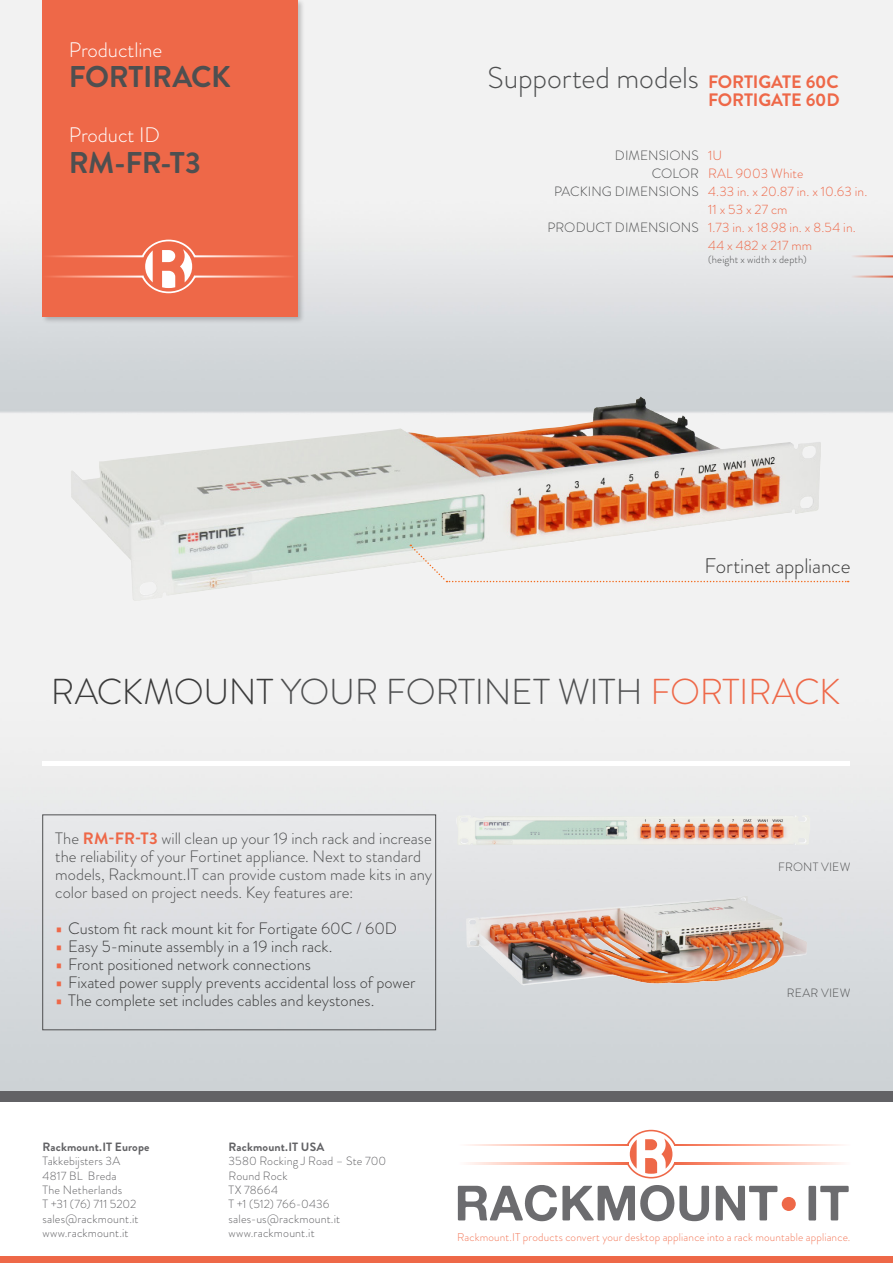
<style>
.page{position:relative;width:893px;height:1263px;background:#fff}
.page>*{position:absolute;margin:0;border:0;box-sizing:border-box;transform-origin:0 0}
.t1{font:300 36px "Brandon Grotesque";letter-spacing:-.01em;color:#4e4f50}
.t2{font:700 30px "Brandon Grotesque";letter-spacing:-.015em;color:#4e4f50}
.t3{font:300 30px "Brandon Grotesque";letter-spacing:-.005em;color:#4e4f50}
.t4{font:300 21px "Brandon Grotesque";letter-spacing:-.005em;color:#fff}
.t5{font:300 21px "Brandon Grotesque";letter-spacing:-.01em;color:#3a3a3a}
.t6{font:700 18px "Brandon Grotesque";letter-spacing:-.01em;color:#ee6848}
.t7{font:300 16.5px "Brandon Grotesque";color:#3a3a3a}
.t8{font:300 16.5px/18px "Brandon Grotesque";letter-spacing:-.005em;color:#4e4f50}
.t9{font:300 13.5px "Brandon Grotesque";letter-spacing:.005em;color:#ee6848}
.t10{font:300 13.5px "Brandon Grotesque";letter-spacing:.005em;color:#4e4f50}
.t11{font:300 12px/14.4px "Brandon Grotesque";letter-spacing:.015em;color:#626265}
.t12{font:700 12px "Brandon Grotesque";letter-spacing:.01em;color:#626265}
.t13{font:300 12px "Brandon Grotesque";letter-spacing:.015em;color:#4e4f50}
.t14{font:300 11.25px "Brandon Grotesque";letter-spacing:.015em;color:#f37859}
.t15{font:300 10.5px "Brandon Grotesque";letter-spacing:.02em;color:#4e4f50}
.s1{color:#3a3a3a}
.s2{color:#ee6848}
.s3{font-weight:700;color:#ee6848}
.s4{font-family:"Titillium";font-weight:400;color:#ee6848}
</style>
<div class="page">
<img style="left:0;top:0;width:893px;height:1090px">
<div style="left:0;top:1090px;width:893px;height:11px;background:#626265"></div>
<hr style="left:43px;top:761px;width:807px;height:4px;background:#fff">
<div style="left:0;top:1256px;width:893px;height:7px;background:#ee6848"></div>
<div style="left:41px;top:0;width:264px;height:324px;background:#231f20;opacity:.25"></div>
<div style="left:43px;top:0;width:255px;height:316px;background:#ee6848"></div>
<svg style="left:850px;top:255px;width:43px;height:2px"></svg>
<svg style="left:850px;top:276px;width:43px;height:2px"></svg>
<svg style="left:49px;top:240px;width:241px;height:53px"></svg>
<svg style="left:627px;top:1130px;width:49px;height:48px"></svg>
<svg style="left:458px;top:1185px;width:251px;height:36px"></svg>
<svg style="left:716px;top:1186px;width:61px;height:34px"></svg>
<svg style="left:808px;top:1186px;width:41px;height:34px"></svg>
<svg style="left:468px;top:1144px;width:160px;height:2px"></svg>
<svg style="left:468px;top:1162px;width:160px;height:2px"></svg>
<svg style="left:674px;top:1144px;width:168px;height:2px"></svg>
<svg style="left:674px;top:1162px;width:168px;height:2px"></svg>
<div style="left:782px;top:1197px;width:14px;height:14px;background:#ee6848;border-radius:50%"></div>
<div style="left:43px;top:815px;width:393px;height:215px;border:1px solid #4e4f50"></div>
<img style="left:70px;top:397px;width:751px;height:204px">
<img style="left:456px;top:815px;width:354px;height:30px">
<img style="left:466px;top:896px;width:281px;height:89px">
<svg style="left:410px;top:545px;width:439px;height:38px"></svg>
<p class="t4" style="left:69px;top:36px;width:95px">Productline</p>
<p class="t2" style="left:69px;top:56px;width:164px">FORTIRACK</p>
<p class="t4" style="left:69px;top:120px;width:93px">Product ID</p>
<p class="t2" style="left:69px;top:142px;width:134px">RM-FR-T3</p>
<p class="t3" style="left:488px;top:57px;width:213px">Supported models</p>
<p class="t6" style="left:708px;top:69px;width:132px">FORTIGATE 60C</p>
<p class="t6" style="left:708px;top:87px;width:133px">FORTIGATE 60D</p>
<p class="t10" style="left:615px;top:146px;width:85px">DIMENSIONS</p>
<p class="t10" style="left:652px;top:164px;width:49px">COLOR</p>
<p class="t10" style="left:554px;top:182px;width:146px">PACKING DIMENSIONS</p>
<p class="t10" style="left:547px;top:218px;width:153px">PRODUCT DIMENSIONS</p>
<p class="t9" style="left:708px;top:146px;width:16px">1U</p>
<p class="t9" style="left:708px;top:164px;width:97px">RAL 9003 White</p>
<p class="t9" style="left:708px;top:182px;width:161px">4.33 in. x 20.87 in. x 10.63 in.</p>
<p class="t9" style="left:708px;top:200px;width:81px">11 x 53 x 27 cm</p>
<p class="t9" style="left:708px;top:218px;width:149px">1.73 in. x 18.98 in. x 8.54 in.</p>
<p class="t9" style="left:708px;top:236px;width:106px">44 x 482 x 217 mm</p>
<p class="t15" style="left:708px;top:252px;width:100px">(height x width x depth)</p>
<p class="t5" style="left:704px;top:552px;width:148px">Fortinet appliance</p>
<p class="t1" style="left:51px;top:667px;width:791px"><span class="s1">RACKMOUNT</span> YOUR FORTINET WITH <span class="s2">FORTIRACK</span></p>
<p class="t8" style="left:55px;top:829px;width:378px">The <span class="s3">RM-FR-T3</span> will clean up your 19 inch rack and increase</p>
<p class="t8" style="left:55px;top:847px;width:378px">the reliability of your Fortinet appliance. Next to standard models, Rackmount.IT can provide custom made kits in any color based on project needs. Key features are:</p>
<p class="t7" style="left:55px;top:917px;width:343px"><span class="s4">•</span> Custom fit rack mount kit for Fortigate 60C / 60D</p>
<p class="t7" style="left:55px;top:935px;width:279px"><span class="s4">•</span> Easy 5-minute assembly in a 19 inch rack.</p>
<p class="t7" style="left:55px;top:953px;width:257px"><span class="s4">•</span> Front positioned network connections</p>
<p class="t7" style="left:55px;top:971px;width:362px"><span class="s4">•</span> Fixated power supply prevents accidental loss of power</p>
<p class="t7" style="left:55px;top:989px;width:321px"><span class="s4">•</span> The complete set includes cables and keystones.</p>
<p class="t13" style="left:778px;top:858px;width:74px">FRONT VIEW</p>
<p class="t13" style="left:787px;top:984px;width:65px">REAR VIEW</p>
<p class="t12" style="left:43px;top:1138px;width:109px">Rackmount.IT Europe</p>
<p class="t11" style="left:43px;top:1154px;width:97px">Takkebijsters 3A<br>4817 BL Breda<br>The Netherlands<br>T +31 (76) 711 5202 sales@rackmount.it www.rackmount.it</p>
<p class="t12" style="left:229px;top:1138px;width:97px">Rackmount.IT USA</p>
<p class="t11" style="left:229px;top:1154px;width:159px">3580 Rocking J Road – Ste 700<br>Round Rock<br>TX 78664<br>T +1 (512) 766-0436 sales-us@rackmount.it www.rackmount.it</p>
<p class="t14" style="left:457px;top:1230px;width:395px">Rackmount.IT products convert your desktop appliance into a rack mountable appliance.</p>
</div>
